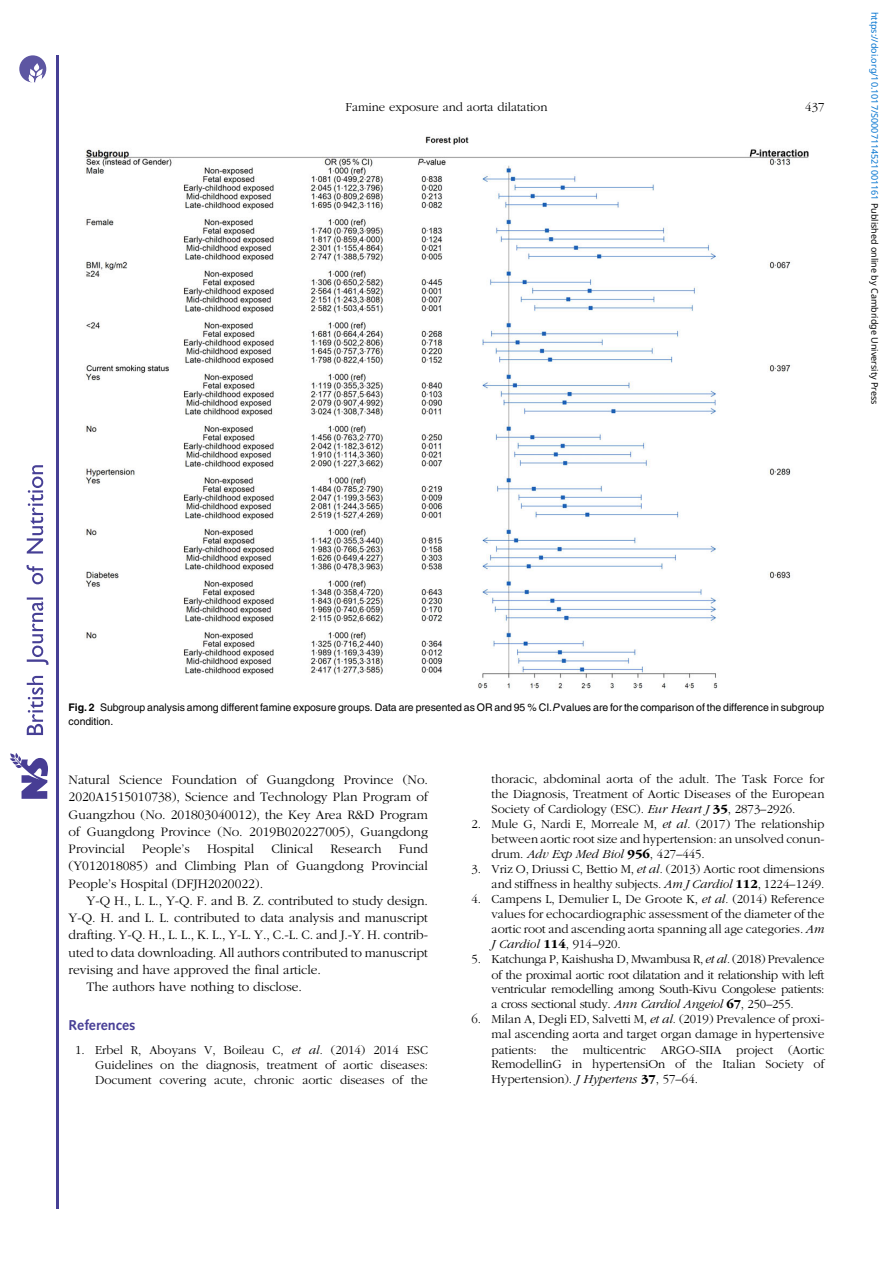
<style>
.page{position:relative;width:893px;height:1263px;background:#fff}
.page>*{position:absolute;margin:0;border:0;box-sizing:border-box;transform-origin:0 0}
.t1{font:14.25px "Adv OT38 e 50296.B";color:#483f96}
.t2{font:13.5px/17.2px "Adv OT777 cf 4 fb";color:#000;text-align:justify}
.t3{font:12.75px/15px "Adv OT777 cf 4 fb";color:#000;text-align:justify}
.t4{font:12.75px "Adv OT4 e 1564 e 8.I";color:#000}
.t5{font:10.5px/13.5px "Adv OT82 c 4 f 4 c 4";color:#000}
.t6{font:9px "Noto Sans";color:#0172cf}
.s1{color:#000}
.s2{font-family:"Adv O Tf 3919 c 9 c.B"}
.s3{font-family:"Adv OT7 a 027 dc 5.I"}
.s4{font-style:inherit}
.s5{font-family:"Adv OT4 e 1564 e 8.I"}
.s6{font-family:"Adv OT536537 cd.B"}
.s7{font-family:"Adv OT777 cf 4 fb"}
</style>
<div class="page">
<hr style="left:56px;top:55px;width:2px;height:1153px;background:#463f95">
<svg style="left:10px;top:753px;width:38px;height:46px"></svg>
<svg style="left:26px;top:465px;width:23px;height:270px"></svg>
<svg style="left:19px;top:55px;width:27px;height:27px"></svg>
<img style="left:84px;top:136px;width:725px;height:553px">
<p class="t3" style="left:346px;top:100px;width:203px">Famine exposure and aorta dilatation</p>
<p class="t3" style="left:805px;top:100px;width:21px">437</p>
<p class="t6" style="left:881px;top:12px;width:394px;rotate:90deg">https://doi.org/10.1017/S0007114521001161 <span class="s1">Published online by Cambridge University Press</span></p>
<p class="t5" style="left:69px;top:702px;width:757px"><span class="s2">Fig. 2</span> Subgroup analysis among different famine exposure groups. Data are presented as OR and 95 % CI.<span class="s3">P</span> values are for the comparison of the difference in subgroup condition.</p>
<p class="t2" style="left:69px;top:772px;width:361px">Natural Science Foundation of Guangdong Province (No.<br>2020A1515010738), Science and Technology Plan Program of Guangzhou (No. 201803040012), the Key Area R&amp;D Program of Guangdong Province (No. 2019B020227005), Guangdong Provincial</p>
<p class="t2" style="left:69px;top:841px;width:361px;text-indent:330px">Fund (Y012018085) and Climbing Plan of Guangdong Provincial People<span class="s4">’</span>s Hospital (DFJH2020022).</p>
<p class="t2" style="left:87px;top:893px;width:343px">Y-Q H., L. L., Y-Q. F. and B. Z. contributed to study design.</p>
<p class="t2" style="left:69px;top:910px;width:361px">Y-Q. H. and L. L. contributed to data analysis and manuscript</p>
<p class="t2" style="left:69px;top:928px;width:361px">drafting. Y-Q. H., L. L., K. L., Y-L. Y., C.-L. C. and J.-Y. H. contrib-</p>
<p class="t2" style="left:69px;top:945px;width:361px">uted to data downloading. All authors contributed to manuscript</p>
<p class="t2" style="left:69px;top:962px;width:254px">revising and have approved the final article.</p>
<p class="t2" style="left:87px;top:979px;width:217px">The authors have nothing to disclose.</p>
<p class="t1" style="left:69px;top:1019px;width:68px">References</p>
<p class="t3" style="left:95px;top:1043px;width:334px;text-indent:-20px">1. Erbel R, Aboyans V, Boileau C, <span class="s5">et al.</span> (2014) 2014 ESC Guidelines on the diagnosis, treatment of aortic diseases:<br>Document covering acute, chronic aortic diseases of the</p>
<p class="t2" style="left:142px;top:841px;width:49px">People<span class="s4">’</span>s</p>
<p class="t2" style="left:207px;top:841px;width:49px">Hospital</p>
<p class="t2" style="left:271px;top:841px;width:43px">Clinical</p>
<p class="t2" style="left:330px;top:841px;width:53px">Research</p>
<p class="t3" style="left:492px;top:773px;width:334px">thoracic, abdominal aorta of the adult. The Task Force for the Diagnosis, Treatment of Aortic Diseases of the European Society of Cardiology (ESC). <span class="s5">Eur Heart J</span> <span class="s6">35</span>, 2873<span class="s4">–</span>2926.</p>
<p class="t3" style="left:492px;top:818px;width:334px;text-indent:-20px">2. Mule G, Nardi E, Morreale M, <span class="s5">et al.</span> (2017) The relationship between aortic root size and hypertension: an unsolved conun&shy;drum. <span class="s5">Adv Exp Med Biol</span> <span class="s6">956</span>, 427<span class="s4">–</span>445.</p>
<p class="t3" style="left:471px;top:863px;width:354px;text-align:right">3. Vriz O, Driussi C, Bettio M, <span class="s5">et al.</span> (2013) Aortic root dimensions and stiffness in healthy subjects. <span class="s5">Am J Cardiol</span> <span class="s6">112</span>, 1224<span class="s4">–</span>1249.</p>
<p class="t3" style="left:492px;top:893px;width:334px;text-indent:-20px">4. Campens L, Demulier L, De Groote K, <span class="s5">et al.</span> (2014) Reference values for echocardiographic assessment of the diameter of the aortic root and ascending aorta spanning all age categories. <span class="s5">Am</span></p>
<p class="t4" style="left:492px;top:939px;width:131px">J Cardiol <span class="s6">114</span><span class="s7">, 914</span><span class="s7">–</span><span class="s7">920.</span></p>
<p class="t3" style="left:492px;top:953px;width:334px;text-indent:-20px">5. Katchunga P, Kaishusha D, Mwambusa R, <span class="s5">et al.</span> (2018) Prevalence of the proximal aortic root dilatation and it relationship with left ventricular remodelling among South-Kivu Congolese patients: a cross sectional study. <span class="s5">Ann Cardiol Angeiol</span> <span class="s6">67</span>, 250<span class="s4">–</span>255.</p>
<p class="t3" style="left:492px;top:1013px;width:334px;text-indent:-20px">6. Milan A, Degli ED, Salvetti M, <span class="s5">et al.</span> (2019) Prevalence of proxi&shy;mal ascending aorta and target organ damage in hypertensive patients: the multicentric ARGO-SIIA project (Aortic RemodellinG in hypertensiOn of the Italian Society of Hypertension). <span class="s5">J Hypertens</span> <span class="s6">37</span>, 57<span class="s4">–</span>64.</p>
</div>
